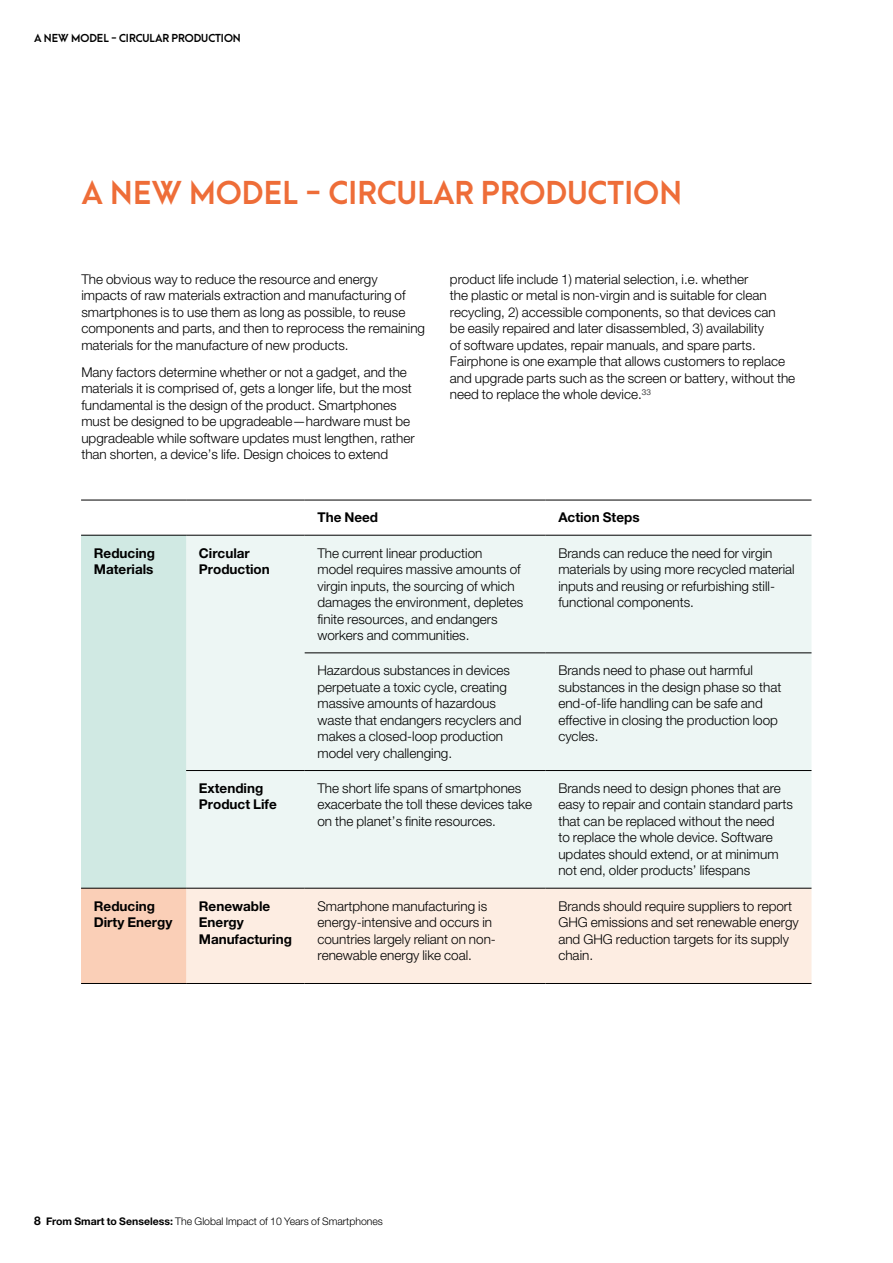
<style>
.page{position:relative;width:893px;height:1263px;background:#fff}
.page>*{position:absolute;margin:0;border:0;box-sizing:border-box;transform-origin:0 0}
.t1{font:800 30px "Arca Majora 2";letter-spacing:.01em;color:#ee6d38}
.t2{font:300 13.5px/16.5px "Helvetica Neue LT Std";color:#000}
.t3{font:700 13.5px/16.5px "Helvetica Neue LT Std";color:#000}
.t4{font:300 10.5px "Helvetica Neue LT Std";color:#000}
.t5{font:800 10.5px "Arca Majora 2";color:#000}
.s1{font-weight:700;font-size:12px}
.s2{font-weight:700}
</style>
<div class="page">
<div style="left:81px;top:535px;width:105px;height:353px;background:#d0e9e3"></div>
<div style="left:186px;top:536px;width:625px;height:352px;background:#edf6f4"></div>
<div style="left:81px;top:888px;width:105px;height:95px;background:#facfb7"></div>
<div style="left:186px;top:889px;width:625px;height:94px;background:#fdede2"></div>
<hr style="left:81px;top:535px;width:105px;height:1px;background:#000">
<hr style="left:81px;top:888px;width:105px;height:1px;background:#000">
<hr style="left:186px;top:535px;width:119px;height:1px;background:#000">
<hr style="left:305px;top:535px;width:241px;height:1px;background:#000">
<hr style="left:546px;top:535px;width:265px;height:1px;background:#000">
<hr style="left:186px;top:770px;width:119px;height:1px;background:#000">
<hr style="left:305px;top:653px;width:241px;height:1px;background:#000">
<hr style="left:546px;top:653px;width:265px;height:1px;background:#000">
<hr style="left:305px;top:770px;width:241px;height:1px;background:#000">
<hr style="left:546px;top:770px;width:265px;height:1px;background:#000">
<hr style="left:186px;top:888px;width:119px;height:1px;background:#000">
<hr style="left:305px;top:888px;width:241px;height:1px;background:#000">
<hr style="left:546px;top:888px;width:265px;height:1px;background:#000">
<hr style="left:81px;top:500px;width:105px;height:1px;background:#000">
<hr style="left:186px;top:500px;width:119px;height:1px;background:#000">
<hr style="left:305px;top:500px;width:241px;height:1px;background:#000">
<hr style="left:546px;top:500px;width:265px;height:1px;background:#000">
<hr style="left:81px;top:983px;width:105px;height:1px;background:#000">
<hr style="left:186px;top:983px;width:119px;height:1px;background:#000">
<hr style="left:305px;top:983px;width:241px;height:1px;background:#000">
<hr style="left:546px;top:983px;width:265px;height:1px;background:#000">
<p class="t5" style="left:34px;top:32px;width:208px">A NEW MODEL - CIRCULAR PRODUCTION</p>
<h1 class="t1" style="left:81px;top:176px;width:602px">A NEW MODEL - CIRCULAR PRODUCTION</h1>
<p class="t2" style="left:81px;top:270px;width:345px">The obvious way to reduce the resource and energy impacts of raw materials extraction and manufacturing of smartphones is to use them as long as possible, to reuse components and parts, and then to reprocess the remaining materials for the manufacture of new products.</p>
<p class="t2" style="left:81px;top:363px;width:335px">Many factors determine whether or not a gadget, and the materials it is comprised of, gets a longer life, but the most fundamental is the design of the product. Smartphones must be designed to be upgradeable—hardware must be upgradeable while software updates must lengthen, rather than shorten, a device’s life. Design choices to extend</p>
<p class="t2" style="left:450px;top:270px;width:347px">product life include 1) material selection, i.e. whether<br>the plastic or metal is non-virgin and is suitable for clean recycling, 2) accessible components, so that devices can<br>be easily repaired and later disassembled, 3) availability<br>of software updates, repair manuals, and spare parts.<br>Fairphone is one example that allows customers to replace and upgrade parts such as the screen or battery, without the need to replace the whole device.<sup>33</sup></p>
<p class="t3" style="left:317px;top:509px;width:62px">The Need</p>
<p class="t3" style="left:558px;top:509px;width:83px">Action Steps</p>
<p class="t3" style="left:94px;top:544px;width:63px">Reducing<br>Materials</p>
<p class="t3" style="left:199px;top:544px;width:72px">Circular<br>Production</p>
<p class="t2" style="left:317px;top:544px;width:208px">The current linear production<br>model requires massive amounts of virgin inputs, the sourcing of which damages the environment, depletes finite resources, and endangers workers and communities.</p>
<p class="t2" style="left:558px;top:544px;width:238px">Brands can reduce the need for virgin materials by using more recycled material inputs and reusing or refurbishing still&shy;functional components.</p>
<p class="t2" style="left:317px;top:662px;width:206px">Hazardous substances in devices perpetuate a toxic cycle, creating massive amounts of hazardous waste that endangers recyclers and makes a closed-loop production model very challenging.</p>
<p class="t2" style="left:558px;top:662px;width:224px">Brands need to phase out harmful substances in the design phase so that end-of-life handling can be safe and effective in closing the production loop cycles.</p>
<p class="t3" style="left:199px;top:779px;width:79px">Extending<br>Product Life</p>
<p class="t2" style="left:317px;top:779px;width:216px">The short life spans of smartphones exacerbate the toll these devices take on the planet’s finite resources.</p>
<p class="t2" style="left:558px;top:779px;width:236px">Brands need to design phones that are easy to repair and contain standard parts that can be replaced without the need<br>to replace the whole device. Software updates should extend, or at minimum not end, older products’ lifespans</p>
<p class="t3" style="left:94px;top:897px;width:80px">Reducing<br>Dirty Energy</p>
<p class="t3" style="left:199px;top:897px;width:95px">Renewable<br>Energy<br>Manufacturing</p>
<p class="t2" style="left:317px;top:897px;width:180px">Smartphone manufacturing is energy-intensive and occurs in countries largely reliant on non&shy;renewable energy like coal.</p>
<p class="t2" style="left:558px;top:897px;width:242px">Brands should require suppliers to report<br>GHG emissions and set renewable energy and GHG reduction targets for its supply chain.</p>
<p class="t4" style="left:34px;top:1214px;width:350px"><span class="s1">8</span> <span class="s2">From Smart to Senseless:</span> The Global Impact of 10 Years of Smartphones</p>
</div>
